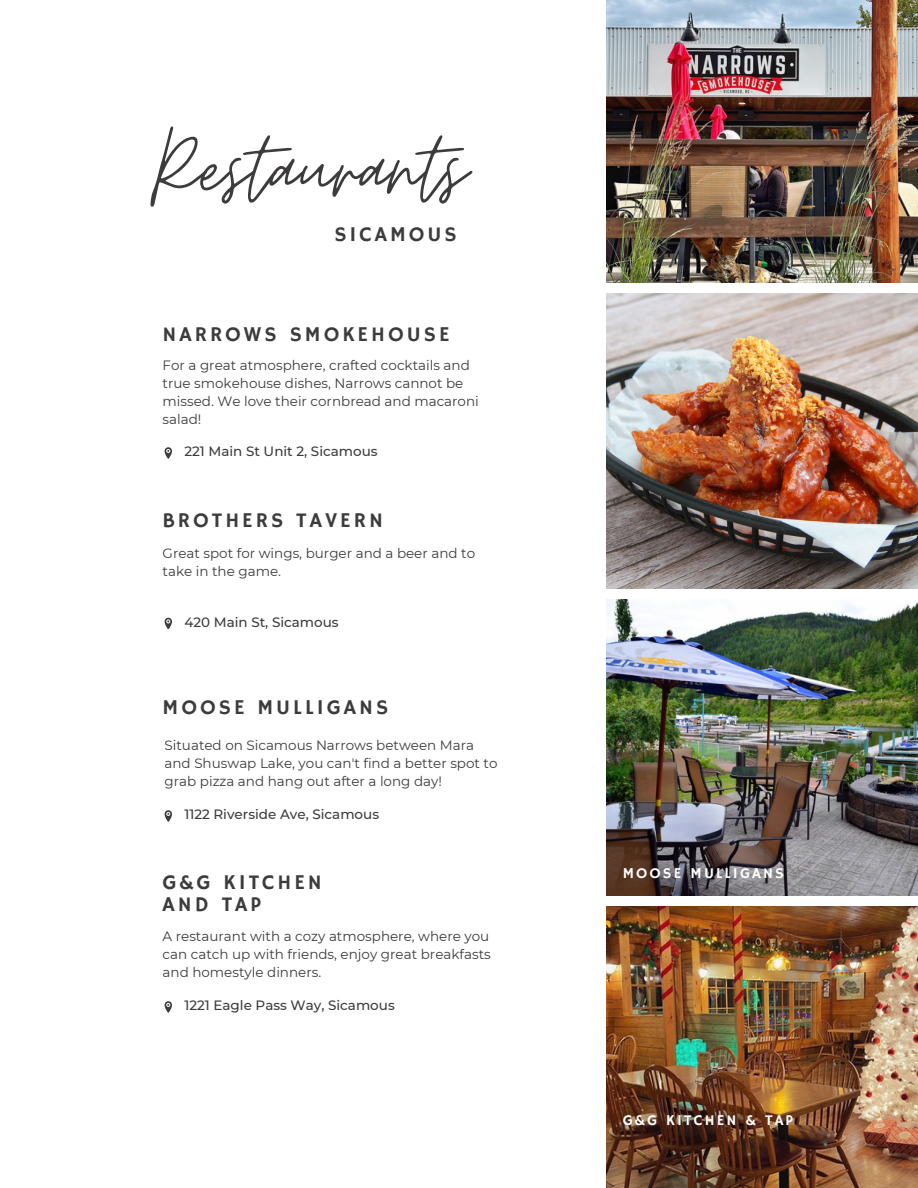
<style>
.page{position:relative;width:918px;height:1188px;background:#fff}
.page>*{position:absolute;margin:0;border:0;box-sizing:border-box;transform-origin:0 0}
.t1{font:108px "Moon Time";color:#3d3b3b}
.t2{font:21px/21.3px "Hammersmith One";letter-spacing:.145em;color:#3d3b3b}
.t3{font:15px "Hammersmith One";letter-spacing:.145em;color:#fff}
.t4{font:13.5px/18px "Montserrat";color:#3d3b3b}
.t5{font:500 13.5px "Montserrat";color:#3d3b3b}
</style>
<div class="page">
<img style="left:607px;top:0;width:311px;height:282px">
<img style="left:607px;top:600px;width:311px;height:296px">
<img style="left:607px;top:907px;width:311px;height:281px">
<img style="left:607px;top:294px;width:311px;height:294px">
<svg style="left:165px;top:447px;width:7px;height:12px"></svg>
<svg style="left:165px;top:618px;width:7px;height:11px"></svg>
<svg style="left:165px;top:810px;width:7px;height:11px"></svg>
<svg style="left:165px;top:1001px;width:7px;height:11px"></svg>
<p class="t1" style="left:151px;top:103px;width:318px">Restaurants</p>
<p class="t2" style="left:334px;top:224px;width:124px">SICAMOUS</p>
<p class="t2" style="left:163px;top:324px;width:289px">NARROWS SMOKEHOUSE</p>
<p class="t4" style="left:163px;top:356px;width:318px">For a great atmosphere, crafted cocktails and true smokehouse dishes, Narrows cannot be missed. We love their cornbread and macaroni salad!</p>
<p class="t5" style="left:184px;top:443px;width:195px">221 Main St Unit 2, Sicamous</p>
<p class="t2" style="left:163px;top:511px;width:222px">BROTHERS TAVERN</p>
<p class="t4" style="left:163px;top:544px;width:314px">Great spot for wings, burger and a beer and to take in the game.</p>
<p class="t5" style="left:184px;top:614px;width:156px">420 Main St, Sicamous</p>
<p class="t2" style="left:163px;top:697px;width:227px">MOOSE MULLIGANS</p>
<p class="t4" style="left:165px;top:736px;width:334px">Situated on Sicamous Narrows between Mara and Shuswap Lake, you can't find a better spot to grab pizza and hang out after a long day!</p>
<p class="t5" style="left:184px;top:806px;width:196px">1122 Riverside Ave, Sicamous</p>
<p class="t2" style="left:163px;top:873px;width:161px">G&amp;G KITCHEN<br>AND TAP</p>
<p class="t4" style="left:163px;top:927px;width:330px;text-align:justify">A restaurant with a cozy atmosphere, where you can catch up with friends, enjoy great breakfasts and homestyle dinners.</p>
<p class="t5" style="left:184px;top:997px;width:212px">1221 Eagle Pass Way, Sicamous</p>
<p class="t3" style="left:623px;top:864px;width:163px">MOOSE MULLIGANS</p>
<p class="t3" style="left:623px;top:1112px;width:172px">G&amp;G KITCHEN &amp; TAP</p>
</div>
